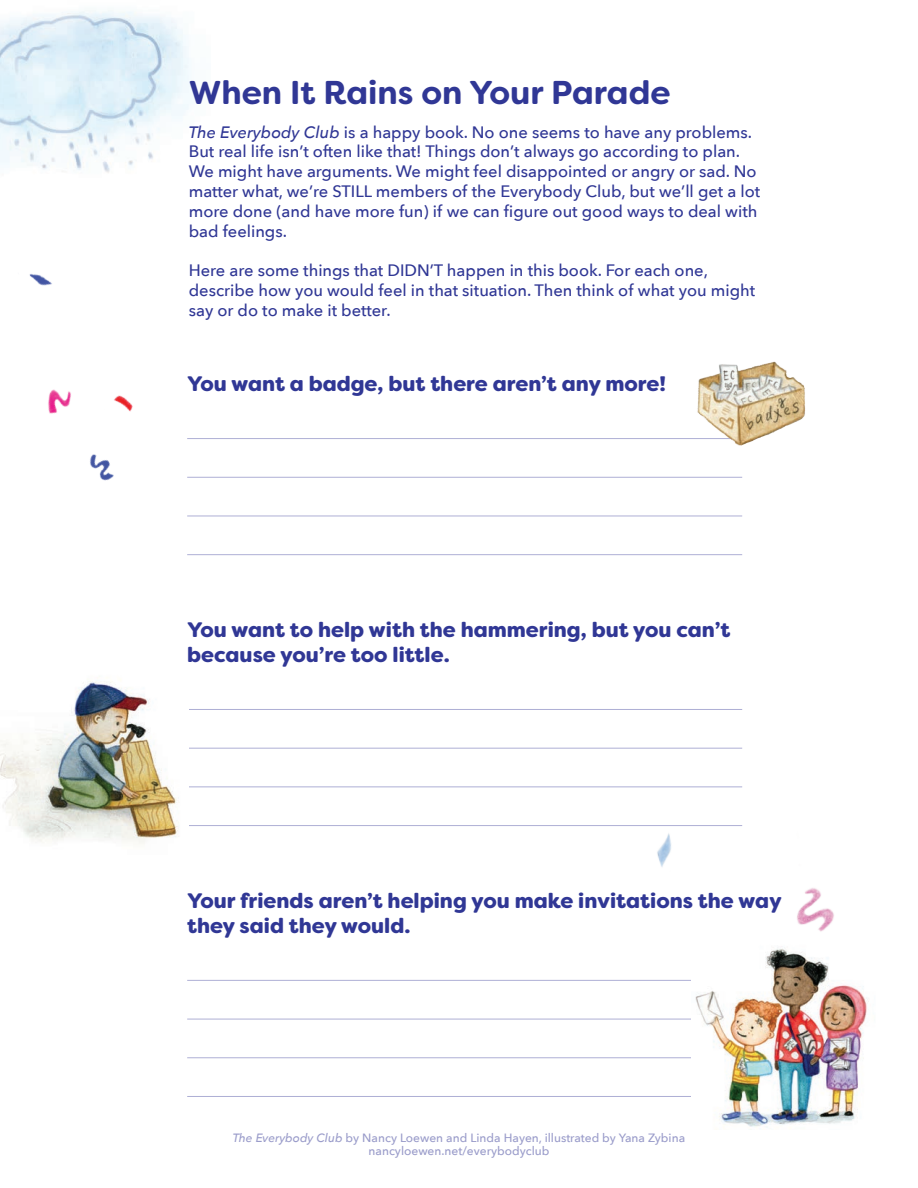
<style>
.page{position:relative;width:918px;height:1188px;background:#fff}
.page>*{position:absolute;margin:0;border:0;box-sizing:border-box;transform-origin:0 0}
.t1{font:700 33px "Filson Soft";color:#303795}
.t2{font:900 21px/25.2px "Filson Soft";color:#303795}
.t3{font:500 16.5px/19.8px "Avenir Next";color:#303795}
.t4{font:500 12px/13.5px "Avenir Next";color:#9a9cca;text-align:center}
.s1{font-style:italic}
</style>
<div class="page">
<img style="left:0;top:10px;width:194px;height:163px">
<hr style="left:187px;top:438px;width:555px;height:1px;background:#aeafd5">
<hr style="left:187px;top:477px;width:555px;height:1px;background:#aeafd5">
<hr style="left:187px;top:516px;width:555px;height:1px;background:#aeafd5">
<hr style="left:187px;top:554px;width:555px;height:1px;background:#aeafd5">
<hr style="left:187px;top:709px;width:555px;height:1px;background:#aeafd5">
<hr style="left:187px;top:748px;width:555px;height:1px;background:#aeafd5">
<hr style="left:187px;top:786px;width:555px;height:1px;background:#aeafd5">
<hr style="left:187px;top:825px;width:555px;height:1px;background:#aeafd5">
<hr style="left:187px;top:980px;width:555px;height:1px;background:#aeafd5">
<hr style="left:187px;top:1019px;width:555px;height:1px;background:#aeafd5">
<hr style="left:187px;top:1057px;width:555px;height:1px;background:#aeafd5">
<hr style="left:187px;top:1096px;width:555px;height:1px;background:#aeafd5">
<img style="left:697px;top:361px;width:109px;height:85px">
<img style="left:0;top:681px;width:189px;height:163px">
<img style="left:692px;top:1000px;width:177px;height:128px">
<img style="left:48px;top:389px;width:85px;height:92px">
<img style="left:29px;top:274px;width:23px;height:12px">
<img style="left:579px;top:786px;width:289px;height:214px">
<p class="t1" style="left:189px;top:71px;width:483px">When It Rains on Your Parade</p>
<p class="t3" style="left:189px;top:121px;width:573px"><span class="s1">The Everybody Club</span> is a happy book. No one seems to have any problems.<br>But real life isn’t often like that! Things don’t always go according to plan.<br>We might have arguments. We might feel disappointed or angry or sad. No matter what, we’re STILL members of the Everybody Club, but we’ll get a lot more done (and have more fun) if we can figure out good ways to deal with bad feelings.</p>
<p class="t3" style="left:189px;top:260px;width:568px">Here are some things that DIDN’T happen in this book. For each one, describe how you would feel in that situation. Then think of what you might say or do to make it better.</p>
<p class="t2" style="left:187px;top:371px;width:480px">You want a badge, but there aren’t any more!</p>
<p class="t2" style="left:187px;top:617px;width:545px">You want to help with the hammering, but you can’t because you’re too little.</p>
<p class="t2" style="left:187px;top:888px;width:596px">Your friends aren’t helping you make invitations the way they said they would.</p>
<p class="t4" style="left:233px;top:1130px;width:454px"><span class="s1">The Everybody Club</span> by Nancy Loewen and Linda Hayen, illustrated by Yana Zybina nancyloewen.net/everybodyclub</p>
</div>
